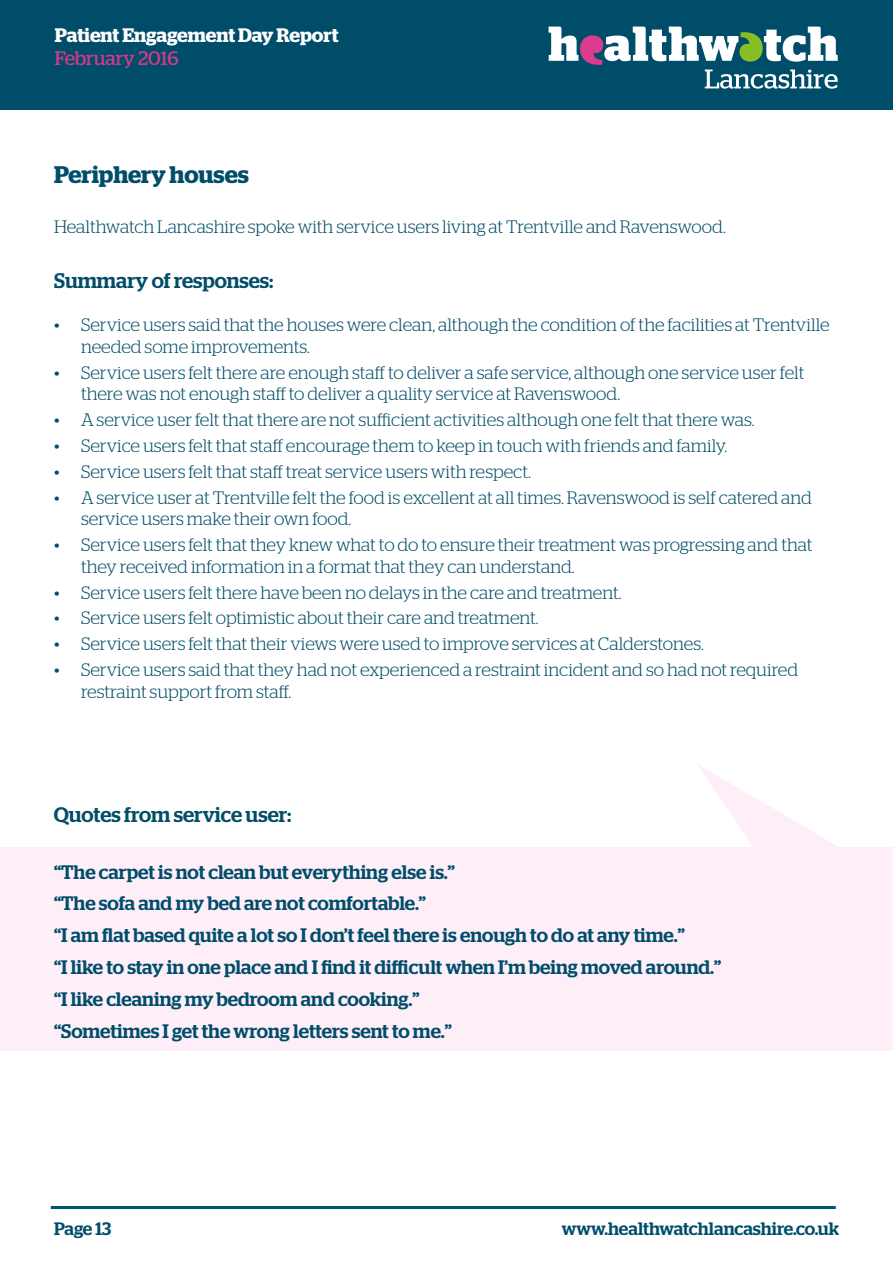
<style>
.page{position:relative;width:893px;height:1263px;background:#fff}
.page>*{position:absolute;margin:0;border:0;box-sizing:border-box;transform-origin:0 0}
.t1{font:600 24px "Stag";color:#004d6a}
.t2{font:500 21px "Stag";color:#024d68}
.t3{font:500 19.5px/32px "Stag";color:#004d6a}
.t4{font:600 19.5px "Stag";letter-spacing:-.005em;color:#fff}
.t5{font:19.5px "Stag";color:#d43a8a}
.t6{font:300 18px/21.6px "Stag";color:#024d68}
.t7{font:500 18px "Stag";color:#004d6a}
</style>
<div class="page">
<div style="left:0;top:0;width:893px;height:110px;background:#004d6a"></div>
<svg style="left:549px;top:27px;width:289px;height:62px"></svg>
<hr style="left:51px;top:1206px;width:785px;height:3px;background:#00556f">
<svg style="left:697px;top:764px;width:141px;height:83px"></svg>
<div style="left:0;top:847px;width:893px;height:203px;background:#fdeef7"></div>
<p class="t4" style="left:55px;top:23px;width:285px">Patient Engagement Day Report</p>
<p class="t5" style="left:55px;top:47px;width:125px">February 2016</p>
<h1 class="t1" style="left:54px;top:160px;width:196px">Periphery houses</h1>
<p class="t6" style="left:54px;top:216px;width:673px">Healthwatch Lancashire spoke with service users living at Trentville and Ravenswood.</p>
<p class="t2" style="left:54px;top:268px;width:221px">Summary of responses:</p>
<p class="t6" style="left:81px;top:314px;width:750px;text-indent:-27px">• Service users said that the houses were clean, although the condition of the facilities at Trentville needed some improvements.</p>
<p class="t6" style="left:81px;top:361px;width:725px;text-indent:-27px">• Service users felt there are enough staff to deliver a safe service, although one service user felt there was not enough staff to deliver a quality service at Ravenswood.</p>
<p class="t6" style="left:54px;top:409px;width:702px">• A service user felt that there are not sufficient activities although one felt that there was.</p>
<p class="t6" style="left:54px;top:435px;width:675px">• Service users felt that staff encourage them to keep in touch with friends and family.</p>
<p class="t6" style="left:54px;top:460px;width:478px">• Service users felt that staff treat service users with respect.</p>
<p class="t6" style="left:81px;top:486px;width:732px;text-indent:-27px">• A service user at Trentville felt the food is excellent at all times. Ravenswood is self catered and service users make their own food.</p>
<p class="t6" style="left:81px;top:534px;width:733px;text-indent:-27px">• Service users felt that they knew what to do to ensure their treatment was progressing and that they received information in a format that they can understand.</p>
<p class="t6" style="left:54px;top:581px;width:569px">• Service users felt there have been no delays in the care and treatment.</p>
<p class="t6" style="left:54px;top:607px;width:486px">• Service users felt optimistic about their care and treatment.</p>
<p class="t6" style="left:54px;top:633px;width:651px">• Service users felt that their views were used to improve services at Calderstones.</p>
<p class="t6" style="left:81px;top:659px;width:719px;text-indent:-27px">• Service users said that they had not experienced a restraint incident and so had not required restraint support from staff.</p>
<p class="t2" style="left:54px;top:802px;width:239px">Quotes from service user:</p>
<p class="t3" style="left:54px;top:855px;width:669px">“The carpet is not clean but everything else is.”<br>“The sofa and my bed are not comfortable.”<br>“I am flat based quite a lot so I don’t feel there is enough to do at any time.”<br>“I like to stay in one place and I find it difficult when I’m being moved around.” “I like cleaning my bedroom and cooking.”<br>“Sometimes I get the wrong letters sent to me.”</p>
<p class="t7" style="left:54px;top:1218px;width:59px">Page 13</p>
<p class="t7" style="left:562px;top:1218px;width:279px">www.healthwatchlancashire.co.uk</p>
</div>
